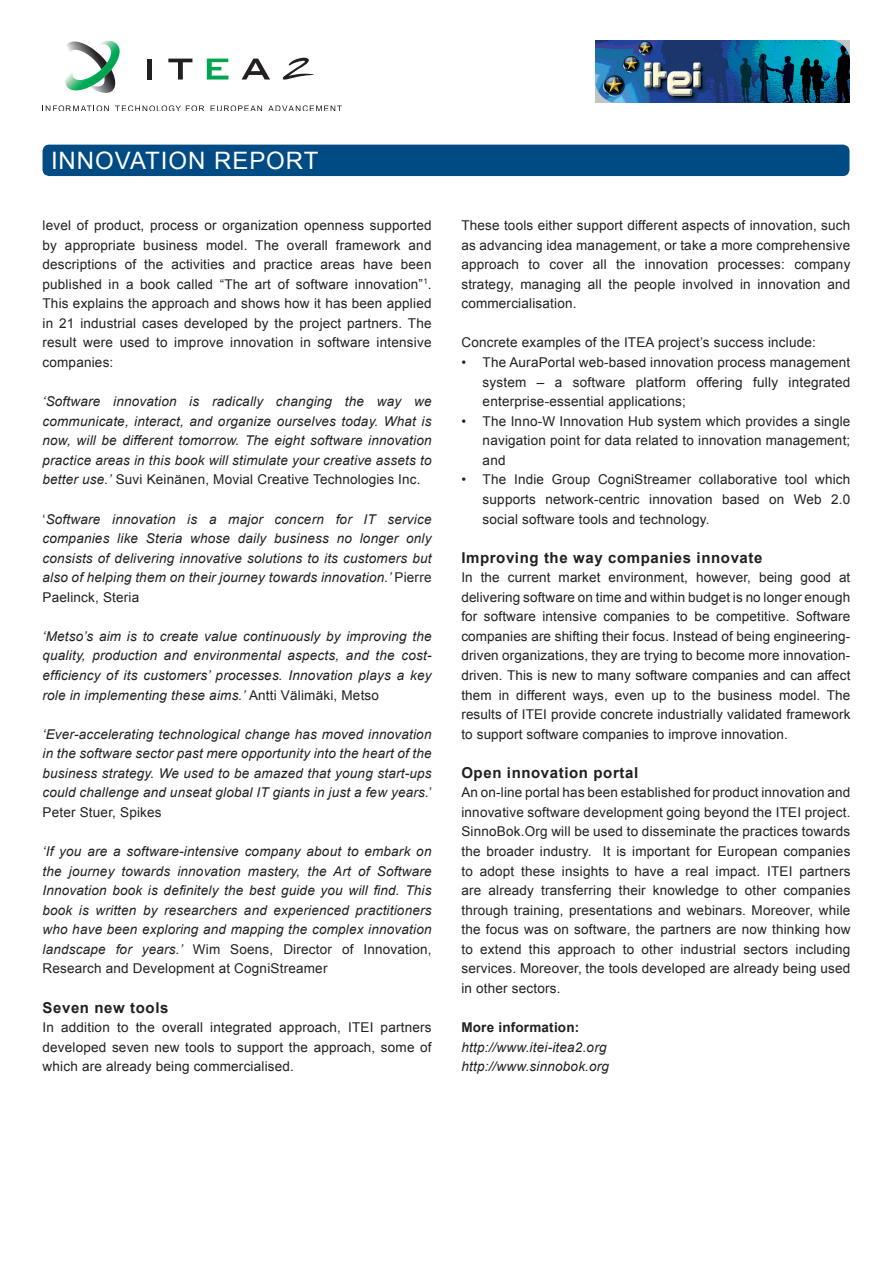
<style>
.page{position:relative;width:893px;height:1263px;background:#fff}
.page>*{position:absolute;margin:0;border:0;box-sizing:border-box;transform-origin:0 0}
.t1{font:24px "Arial";letter-spacing:.04em;color:#fff}
.t2{font:700 15px "Arial";letter-spacing:.04em;color:#231f20}
.t3{font:13.5px/19.5px "Arial";letter-spacing:.015em;color:#231f20;text-align:justify}
.t4{font:italic 13.5px/19.5px "Arial";letter-spacing:.015em;color:#231f20;text-align:justify}
.t5{font:700 13.5px "Arial";letter-spacing:.015em;color:#231f20}
.s1{font-style:normal}
</style>
<div class="page">
<div style="left:43px;top:145px;width:806px;height:31px;background:#004b84;border-radius:7px"></div>
<svg style="left:45px;top:105px;width:64px;height:6px"></svg>
<svg style="left:115px;top:105px;width:89px;height:6px"></svg>
<svg style="left:211px;top:105px;width:51px;height:6px"></svg>
<svg style="left:268px;top:105px;width:74px;height:6px"></svg>
<svg style="left:65px;top:41px;width:55px;height:52px"></svg>
<div style="left:147px;top:59px;width:5px;height:21px;background:#231f20"></div>
<svg style="left:168px;top:59px;width:24px;height:21px"></svg>
<svg style="left:242px;top:59px;width:28px;height:21px"></svg>
<svg style="left:207px;top:59px;width:21px;height:21px"></svg>
<svg style="left:283px;top:58px;width:31px;height:22px"></svg>
<img style="left:595px;top:41px;width:254px;height:62px">
<h1 class="t1" style="left:51px;top:145px;width:269px">INNOVATION REPORT</h1>
<p class="t3" style="left:43px;top:216px;width:391px">level of product, process or organization openness supported by appropriate business model. The overall framework and descriptions of the activities and practice areas have been published in a book called “The art of software innovation”<sup>1</sup>.<br>This explains the approach and shows how it has been applied in 21 industrial cases developed by the project partners. The result were used to improve innovation in software intensive companies:</p>
<p class="t4" style="left:43px;top:392px;width:391px">‘Software innovation is radically changing the way we communicate, interact, and organize ourselves today. What is now, will be different tomorrow. The eight software innovation practice areas in this book will stimulate your creative assets to better use.’ <span class="s1">Suvi Keinänen, Movial Creative Technologies Inc.</span></p>
<p class="t4" style="left:43px;top:509px;width:391px"><span class="s1">‘</span>Software innovation is a major concern for IT service companies like Steria whose daily business no longer only consists of delivering innovative solutions to its customers but also of helping them on their journey towards innovation.’ <span class="s1">Pierre Paelinck, Steria</span></p>
<p class="t4" style="left:43px;top:627px;width:391px">‘Metso’s aim is to create value continuously by improving the quality, production and environmental aspects, and the cost&shy;efficiency of its customers’ processes. Innovation plays a key role in implementing these aims.’ <span class="s1">Antti Välimäki, Metso</span></p>
<p class="t4" style="left:43px;top:724px;width:391px">‘Ever-accelerating technological change has moved innovation in the software sector past mere opportunity into the heart of the business strategy. We used to be amazed that young start-ups could challenge and unseat global IT giants in just a few years.<span class="s1">’ Peter Stuer, Spikes</span></p>
<p class="t4" style="left:43px;top:842px;width:391px">‘If you are a software-intensive company about to embark on the journey towards innovation mastery, the Art of Software Innovation book is definitely the best guide you will find. This book is written by researchers and experienced practitioners who have been exploring and mapping the complex innovation landscape for years.’ <span class="s1">Wim Soens, Director of Innovation, Research and Development at CogniStreamer</span></p>
<p class="t2" style="left:43px;top:997px;width:127px">Seven new tools</p>
<p class="t3" style="left:43px;top:1018px;width:391px">In addition to the overall integrated approach, ITEI partners developed seven new tools to support the approach, some of which are already being commercialised.</p>
<p class="t3" style="left:461px;top:216px;width:391px">These tools either support different aspects of innovation, such as advancing idea management, or take a more comprehensive approach to cover all the innovation processes: company strategy, managing all the people involved in innovation and commercialisation.</p>
<p class="t3" style="left:461px;top:333px;width:356px">Concrete examples of the ITEA project’s success include:</p>
<p class="t3" style="left:483px;top:353px;width:369px;text-indent:-21px">• The AuraPortal web-based innovation process management system – a software platform offering fully integrated enterprise-essential applications;</p>
<p class="t3" style="left:483px;top:411px;width:369px;text-indent:-21px">• The Inno-W Innovation Hub system which provides a single navigation point for data related to innovation management; and</p>
<p class="t3" style="left:483px;top:470px;width:369px;text-indent:-21px">• The Indie Group CogniStreamer collaborative tool which supports network-centric innovation based on Web 2.0 social software tools and technology.</p>
<p class="t2" style="left:461px;top:547px;width:303px">Improving the way companies innovate</p>
<p class="t3" style="left:461px;top:568px;width:391px">In the current market environment, however, being good at delivering software on time and within budget is no longer enough for software intensive companies to be competitive. Software companies are shifting their focus. Instead of being engineering&shy;driven organizations, they are trying to become more innovation&shy;driven. This is new to many software companies and can affect them in different ways, even up to the business model. The results of ITEI provide concrete industrially validated framework to support software companies to improve innovation.</p>
<p class="t2" style="left:461px;top:763px;width:178px">Open innovation portal</p>
<p class="t3" style="left:461px;top:783px;width:391px">An on-line portal has been established for product innovation and innovative software development going beyond the ITEI project.<br>SinnoBok.Org will be used to disseminate the practices towards the broader industry. It is important for European companies to adopt these insights to have a real impact. ITEI partners are already transferring their knowledge to other companies through training, presentations and webinars. Moreover, while the focus was on software, the partners are now thinking how to extend this approach to other industrial sectors including services. Moreover, the tools developed are already being used in other sectors.</p>
<p class="t5" style="left:461px;top:1018px;width:119px">More information:</p>
<p class="t4" style="left:461px;top:1037px;width:149px">http://www.itei-itea2.org http://www.sinnobok.org</p>
</div>
